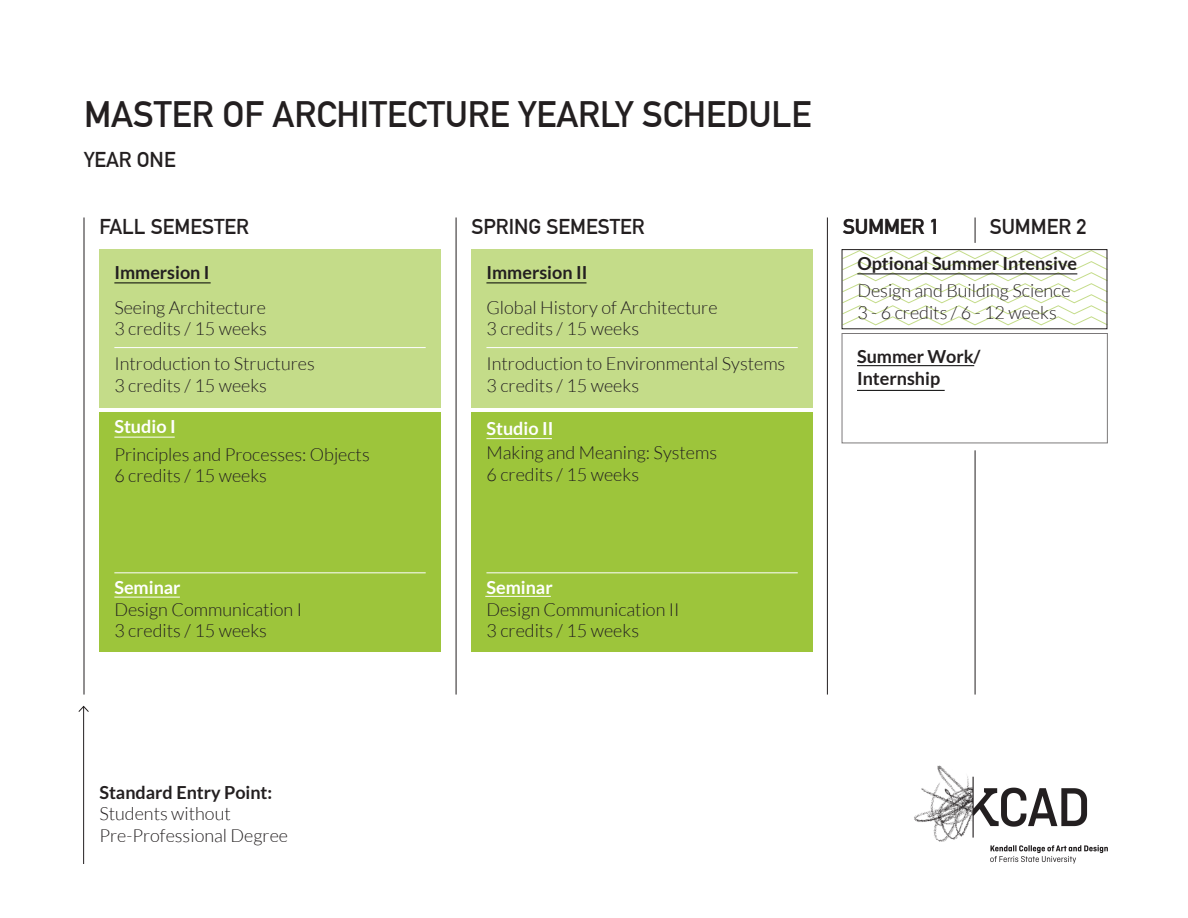
<style>
.page{position:relative;width:1188px;height:918px;background:#fff}
.page>*{position:absolute;margin:0;border:0;box-sizing:border-box;transform-origin:0 0}
.t1{font:700 36px "DIN Alternate";color:#231f20}
.t2{font:700 21px "DIN Alternate";color:#231f20}
.t3{font:300 18px "Lato";color:#231f20}
.t4{font:700 18px "Lato";color:#231f20}
.t5{font:700 18px "Lato";color:#fff}
</style>
<div class="page">
<svg style="left:844px;top:251px;width:261px;height:75px"></svg>
<div style="left:471px;top:412px;width:342px;height:240px;background:#9dc53b"></div>
<div style="left:471px;top:250px;width:342px;height:158px;background:#c4dc89"></div>
<div style="left:842px;top:249px;width:265px;height:80px;border:1px solid #231f20"></div>
<div style="left:99px;top:412px;width:342px;height:240px;background:#9dc53b"></div>
<hr style="left:84px;top:218px;width:1px;height:477px;background:#231f20">
<hr style="left:83px;top:706px;width:1px;height:158px;background:#231f20">
<svg style="left:78px;top:705px;width:11px;height:8px"></svg>
<hr style="left:456px;top:218px;width:1px;height:477px;background:#231f20">
<hr style="left:827px;top:218px;width:1px;height:477px;background:#231f20">
<hr style="left:975px;top:450px;width:1px;height:245px;background:#231f20">
<div style="left:99px;top:250px;width:342px;height:158px;background:#c4dc89"></div>
<hr style="left:114px;top:347px;width:312px;height:1px;background:#fff">
<hr style="left:114px;top:572px;width:312px;height:1px;background:#fff">
<hr style="left:114px;top:283px;width:97px;height:1px;background:#000">
<hr style="left:114px;top:437px;width:61px;height:1px;background:#fff">
<hr style="left:486px;top:347px;width:312px;height:1px;background:#fff">
<hr style="left:486px;top:572px;width:312px;height:1px;background:#fff">
<hr style="left:486px;top:283px;width:100px;height:1px;background:#000">
<hr style="left:486px;top:438px;width:66px;height:1px;background:#fff">
<hr style="left:857px;top:274px;width:220px;height:1px;background:#000">
<hr style="left:857px;top:365px;width:117px;height:1px;background:#000">
<hr style="left:857px;top:390px;width:88px;height:1px;background:#000">
<svg style="left:975px;top:218px;width:1px;height:25px"></svg>
<img style="left:914px;top:765px;width:194px;height:99px">
<hr style="left:485px;top:596px;width:66px;height:1px;background:#fff">
<hr style="left:114px;top:597px;width:66px;height:1px;background:#fff">
<p class="t1" style="left:84px;top:87px;width:729px">MASTER OF ARCHITECTURE YEARLY SCHEDULE</p>
<p class="t2" style="left:84px;top:144px;width:93px">YEAR ONE</p>
<p class="t2" style="left:99px;top:210px;width:151px">FALL SEMESTER</p>
<p class="t2" style="left:471px;top:210px;width:175px">SPRING SEMESTER</p>
<p class="t2" style="left:990px;top:210px;width:98px">SUMMER 2</p>
<p class="t4" style="left:114px;top:262px;width:97px">Immersion I</p>
<p class="t3" style="left:114px;top:298px;width:153px">Seeing Architecture</p>
<p class="t3" style="left:114px;top:319px;width:154px">3 credits / 15 weeks</p>
<p class="t3" style="left:114px;top:354px;width:202px">Introduction to Structures</p>
<p class="t3" style="left:114px;top:376px;width:154px">3 credits / 15 weeks</p>
<p class="t5" style="left:114px;top:416px;width:63px">Studio I</p>
<p class="t3" style="left:114px;top:445px;width:257px">Principles and Processes: Objects</p>
<p class="t3" style="left:114px;top:466px;width:154px">6 credits / 15 weeks</p>
<p class="t2" style="left:843px;top:210px;width:98px">SUMMER 1</p>
<p class="t4" style="left:857px;top:253px;width:221px">Optional Summer Intensive</p>
<p class="t3" style="left:857px;top:281px;width:215px">Design and Building Science</p>
<p class="t3" style="left:857px;top:303px;width:201px">3 - 6 credits / 6 - 12 weeks</p>
<p class="t4" style="left:857px;top:346px;width:125px">Summer Work/</p>
<p class="t4" style="left:857px;top:368px;width:85px">Internship</p>
<p class="t4" style="left:486px;top:262px;width:102px">Immersion II</p>
<p class="t3" style="left:486px;top:298px;width:233px">Global History of Architecture</p>
<p class="t3" style="left:486px;top:319px;width:154px">3 credits / 15 weeks</p>
<p class="t3" style="left:486px;top:354px;width:300px">Introduction to Environmental Systems</p>
<p class="t3" style="left:486px;top:376px;width:154px">3 credits / 15 weeks</p>
<p class="t5" style="left:486px;top:418px;width:68px">Studio II</p>
<p class="t3" style="left:486px;top:443px;width:232px">Making and Meaning: Systems</p>
<p class="t3" style="left:486px;top:465px;width:154px">6 credits / 15 weeks</p>
<p class="t5" style="left:114px;top:577px;width:68px">Seminar</p>
<p class="t3" style="left:114px;top:600px;width:189px">Design Communication I</p>
<p class="t3" style="left:114px;top:621px;width:154px">3 credits / 15 weeks</p>
<p class="t4" style="left:99px;top:782px;width:175px">Standard Entry Point:</p>
<p class="t3" style="left:99px;top:804px;width:133px">Students without</p>
<p class="t3" style="left:99px;top:826px;width:190px">Pre-Professional Degree</p>
<p class="t5" style="left:486px;top:577px;width:68px">Seminar</p>
<p class="t3" style="left:486px;top:600px;width:195px">Design Communication II</p>
<p class="t3" style="left:486px;top:621px;width:154px">3 credits / 15 weeks</p>
</div>
